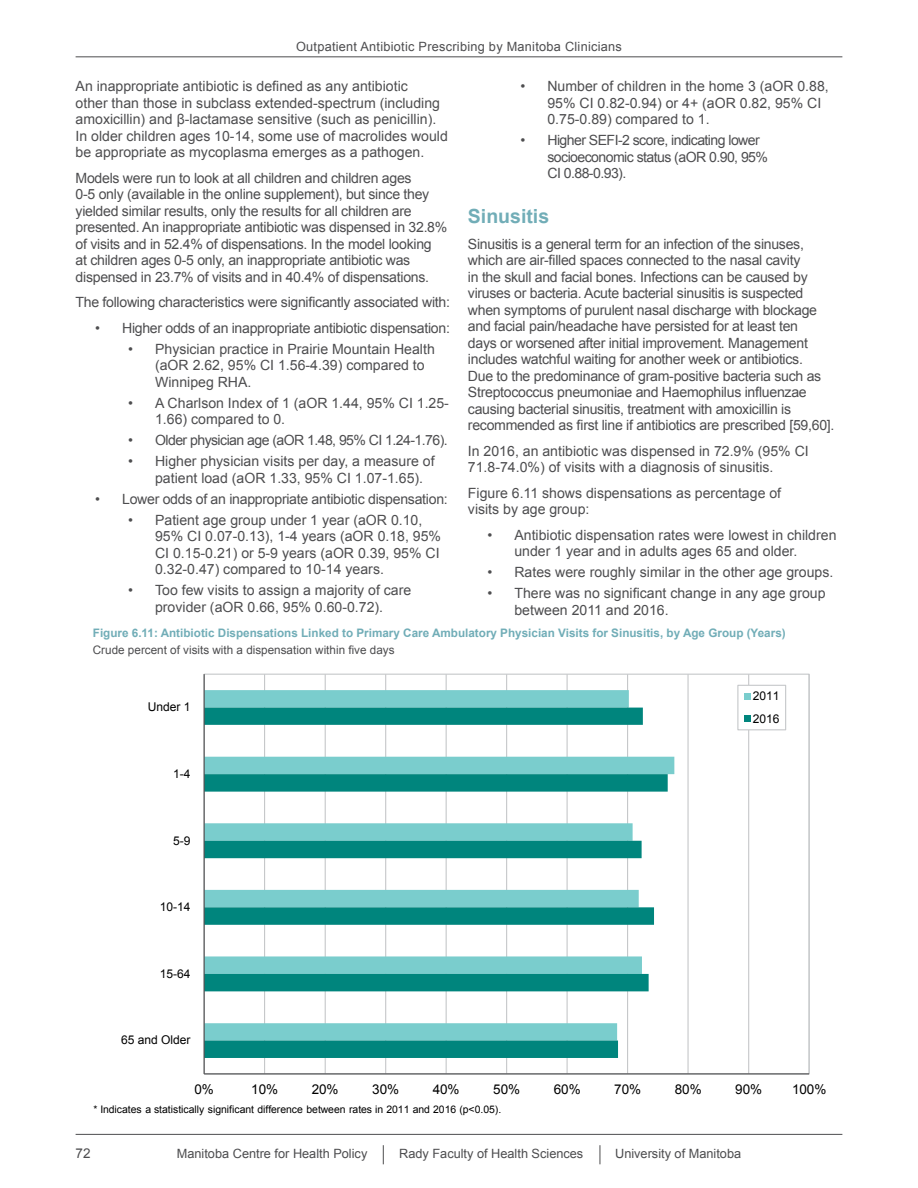
<style>
.page{position:relative;width:918px;height:1188px;background:#fff}
.page>*{position:absolute;margin:0;border:0;box-sizing:border-box;transform-origin:0 0}
.t1{font:700 19.5px "Arial";color:#71adb7}
.t2{font:14.1px/16.5px "Arial";letter-spacing:-.02em;color:#4d4d4f}
.t3{font:14.1px/16.5px "Arial";color:#4d4d4f}
.t4{font:14.1px/16.5px "Arial";letter-spacing:-.04em;color:#4d4d4f}
.t5{font:13.5px "Arial";letter-spacing:.005em;color:#000}
.t6{font:13.5px "Arial";color:#4d4d4f}
.t7{font:12.75px "Arial";color:#4d4d4f}
.t8{font:12.75px "Arial";letter-spacing:.02em;color:#4d4d4f}
.t9{font:12px/22.4px "Arial";letter-spacing:-.005em;color:#000}
.t10{font:700 11.7px "Arial";color:#71adb7}
.t11{font:11.7px "Arial";color:#4d4d4f}
.t12{font:10.5px "Arial";letter-spacing:-.005em;color:#000}
</style>
<div class="page">
<hr style="left:76px;top:1134px;width:766px;height:1px;background:#4d4d4f">
<hr style="left:76px;top:56px;width:766px;height:1px;background:#4d4d4f">
<svg style="left:383px;top:1145px;width:1px;height:19px"></svg>
<svg style="left:600px;top:1145px;width:1px;height:19px"></svg>
<hr style="left:264px;top:674px;width:1px;height:400px;background:#c6c8ca">
<hr style="left:325px;top:674px;width:1px;height:400px;background:#c6c8ca">
<hr style="left:385px;top:674px;width:1px;height:400px;background:#c6c8ca">
<hr style="left:446px;top:674px;width:1px;height:400px;background:#c6c8ca">
<hr style="left:506px;top:674px;width:1px;height:400px;background:#c6c8ca">
<hr style="left:567px;top:674px;width:1px;height:400px;background:#c6c8ca">
<hr style="left:627px;top:674px;width:1px;height:400px;background:#c6c8ca">
<hr style="left:687px;top:674px;width:2px;height:400px;background:#c6c8ca">
<hr style="left:748px;top:674px;width:1px;height:400px;background:#c6c8ca">
<svg style="left:205px;top:690px;width:469px;height:85px;background:#8ad2d2"></svg>
<svg style="left:205px;top:708px;width:463px;height:350px"></svg>
<hr style="left:204px;top:1073px;width:605px;height:1px;background:#4d4d4f">
<hr style="left:204px;top:674px;width:1px;height:400px;background:#4d4d4f">
<div style="left:738px;top:685px;width:48px;height:45px;background:#fff"></div>
<div style="left:737px;top:685px;width:49px;height:45px;border:1px solid #c6c8ca"></div>
<svg style="left:744px;top:693px;width:6px;height:6px"></svg>
<svg style="left:744px;top:716px;width:6px;height:6px"></svg>
<p class="t8" style="left:296px;top:37px;width:327px">Outpatient Antibiotic Prescribing by Manitoba Clinicians</p>
<p class="t3" style="left:547px;top:78px;width:283px;text-indent:-27px">• Number of children in the home 3 (aOR 0.88,<br>95% CI 0.82-0.94) or 4+ (aOR 0.82, 95% CI<br>0.75-0.89) compared to 1.</p>
<p class="t4" style="left:547px;top:132px;width:222px;text-indent:-27px">• Higher SEFI-2 score, indicating lower socioeconomic status (aOR 0.90, 95%<br>CI 0.88-0.93).</p>
<h1 class="t1" style="left:468px;top:203px;width:83px">Sinusitis</h1>
<p class="t2" style="left:468px;top:235px;width:368px">Sinusitis is a general term for an infection of the sinuses, which are air-filled spaces connected to the nasal cavity<br>in the skull and facial bones. Infections can be caused by viruses or bacteria. Acute bacterial sinusitis is suspected when symptoms of purulent nasal discharge with blockage and facial pain/headache have persisted for at least ten<br>days or worsened after initial improvement. Management includes watchful waiting for another week or antibiotics.<br>Due to the predominance of gram-positive bacteria such as Streptococcus pneumoniae and Haemophilus influenzae causing bacterial sinusitis, treatment with amoxicillin is recommended as first line if antibiotics are prescribed [59,60].</p>
<p class="t3" style="left:468px;top:442px;width:342px">In 2016, an antibiotic was dispensed in 72.9% (95% CI<br>71.8-74.0%) of visits with a diagnosis of sinusitis.</p>
<p class="t3" style="left:468px;top:484px;width:315px">Figure 6.11 shows dispensations as percentage of visits by age group:</p>
<p class="t3" style="left:514px;top:526px;width:324px;text-indent:-27px">• Antibiotic dispensation rates were lowest in children under 1 year and in adults ages 65 and older.</p>
<p class="t3" style="left:487px;top:564px;width:347px">• Rates were roughly similar in the other age groups.</p>
<p class="t3" style="left:514px;top:585px;width:313px;text-indent:-27px">• There was no significant change in any age group between 2011 and 2016.</p>
<p class="t3" style="left:76px;top:78px;width:374px">An inappropriate antibiotic is defined as any antibiotic<br>other than those in subclass extended-spectrum (including amoxicillin) and β-lactamase sensitive (such as penicillin).<br>In older children ages 10-14, some use of macrolides would be appropriate as mycoplasma emerges as a pathogen.</p>
<p class="t2" style="left:76px;top:169px;width:373px">Models were run to look at all children and children ages<br>0-5 only (available in the online supplement), but since they yielded similar results, only the results for all children are presented. An inappropriate antibiotic was dispensed in 32.8% of visits and in 52.4% of dispensations. In the model looking<br>at children ages 0-5 only, an inappropriate antibiotic was dispensed in 23.7% of visits and in 40.4% of dispensations.</p>
<p class="t2" style="left:76px;top:294px;width:376px">The following characteristics were significantly associated with:</p>
<p class="t2" style="left:95px;top:319px;width:356px">• Higher odds of an inappropriate antibiotic dispensation:</p>
<p class="t3" style="left:155px;top:340px;width:281px;text-indent:-27px">• Physician practice in Prairie Mountain Health (aOR 2.62, 95% CI 1.56-4.39) compared to<br>Winnipeg RHA.</p>
<p class="t3" style="left:155px;top:394px;width:295px;text-indent:-27px">• A Charlson Index of 1 (aOR 1.44, 95% CI 1.25-<br>1.66) compared to 0.</p>
<p class="t4" style="left:128px;top:432px;width:321px">• Older physician age (aOR 1.48, 95% CI 1.24-1.76).</p>
<p class="t3" style="left:155px;top:453px;width:281px;text-indent:-27px">• Higher physician visits per day, a measure of patient load (aOR 1.33, 95% CI 1.07-1.65).</p>
<p class="t2" style="left:95px;top:490px;width:354px">• Lower odds of an inappropriate antibiotic dispensation:</p>
<p class="t3" style="left:155px;top:511px;width:288px;text-indent:-27px">• Patient age group under 1 year (aOR 0.10, 95% CI 0.07-0.13), 1-4 years (aOR 0.18, 95% CI 0.15-0.21) or 5-9 years (aOR 0.39, 95% CI 0.32-0.47) compared to 10-14 years.</p>
<p class="t3" style="left:128px;top:582px;width:285px;text-align:center">• Too few visits to assign a majority of care provider (aOR 0.66, 95% 0.60-0.72).</p>
<p class="t10" style="left:93px;top:625px;width:694px">Figure 6.11: Antibiotic Dispensations Linked to Primary Care Ambulatory Physician Visits for Sinusitis, by Age Group (Years)</p>
<p class="t11" style="left:93px;top:642px;width:303px">Crude percent of visits with a dispensation within five days</p>
<p class="t9" style="left:148px;top:696px;width:44px">Under 1</p>
<p class="t9" style="left:173px;top:762px;width:19px">1-4</p>
<p class="t9" style="left:173px;top:829px;width:19px">5-9</p>
<p class="t9" style="left:160px;top:896px;width:32px">10-14</p>
<p class="t9" style="left:160px;top:962px;width:32px">15-64</p>
<p class="t9" style="left:121px;top:1029px;width:71px">65 and Older</p>
<p class="t9" style="left:753px;top:685px;width:28px">2011<br>2016</p>
<p class="t5" style="left:194px;top:1080px;width:21px">0%</p>
<p class="t5" style="left:251px;top:1080px;width:28px">10%</p>
<p class="t5" style="left:312px;top:1080px;width:28px">20%</p>
<p class="t5" style="left:372px;top:1080px;width:28px">30%</p>
<p class="t5" style="left:433px;top:1080px;width:28px">40%</p>
<p class="t5" style="left:493px;top:1080px;width:28px">50%</p>
<p class="t5" style="left:554px;top:1080px;width:28px">60%</p>
<p class="t5" style="left:614px;top:1080px;width:28px">70%</p>
<p class="t5" style="left:675px;top:1080px;width:28px">80%</p>
<p class="t5" style="left:735px;top:1080px;width:28px">90%</p>
<p class="t5" style="left:792px;top:1080px;width:36px">100%</p>
<p class="t12" style="left:93px;top:1102px;width:409px">* Indicates a statistically significant difference between rates in 2011 and 2016 (p&lt;0.05).</p>
<p class="t6" style="left:76px;top:1144px;width:17px">72</p>
<p class="t7" style="left:177px;top:1144px;width:192px">Manitoba Centre for Health Policy</p>
<p class="t7" style="left:399px;top:1144px;width:186px">Rady Faculty of Health Sciences</p>
<p class="t7" style="left:615px;top:1144px;width:128px">University of Manitoba</p>
</div>
